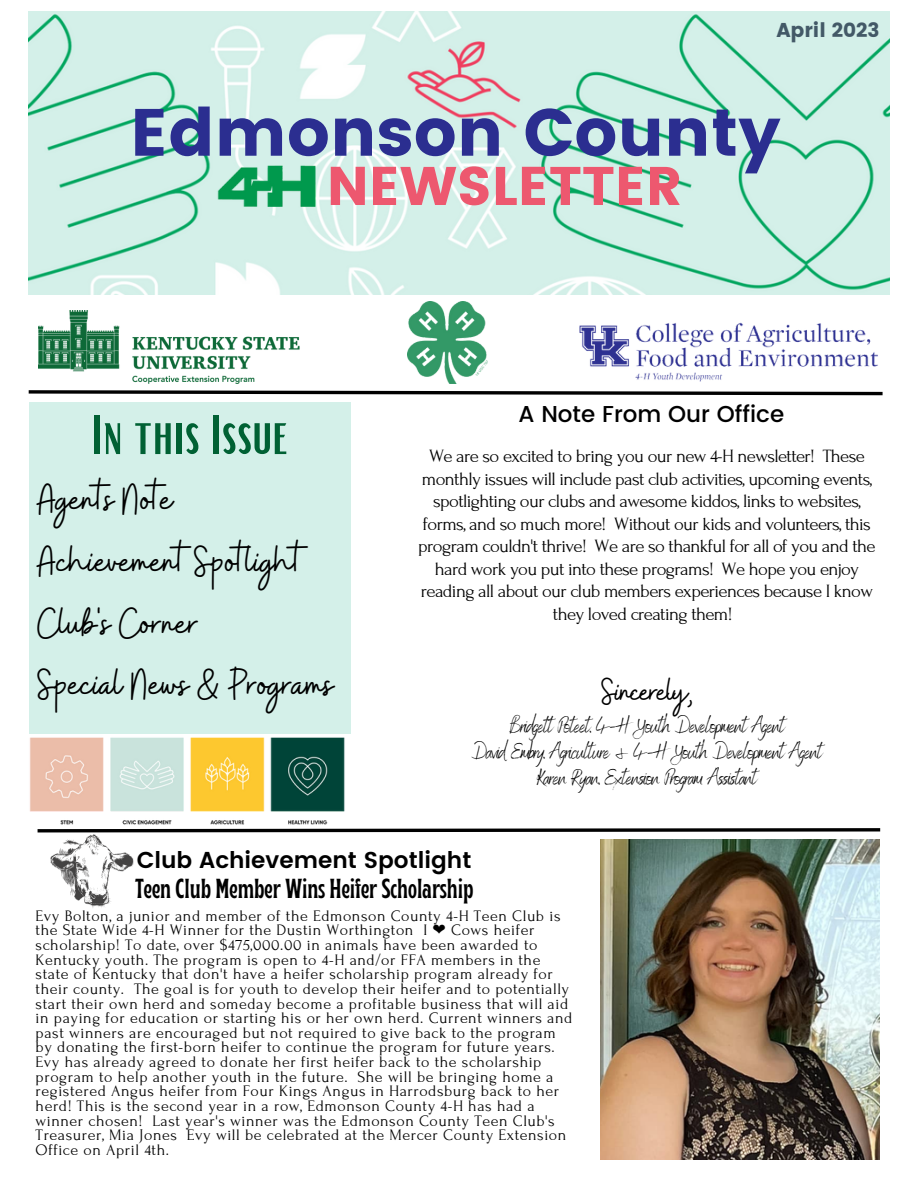
<style>
.page{position:relative;width:918px;height:1188px;background:#fff}
.page>*{position:absolute;margin:0;border:0;box-sizing:border-box;transform-origin:0 0}
.t1{font:66.45px "Poppins";color:#2b2e90}
.t2{font:54.3px "Poppins";color:#ed586f}
.t3{font:53.25px "Bright";color:#006134}
.t4{font:44.25px/61.8px "Buffalo";color:#000}
.t5{font:38.25px "Buffalo";letter-spacing:-.035em;color:#000}
.t6{font:700 condensed 27.45px "Brice";color:#000}
.t7{font:600 22.95px "Poppins";color:#000}
.t8{font:500 22.95px "Poppins";color:#000}
.t9{font:21.75px/25.8px "Benedict";letter-spacing:-.035em;color:#000;text-align:center}
.t10{font:19.95px "Poppins";color:#435967}
.t11{font:18.75px/22.5px "Forum";letter-spacing:-.035em;color:#000;text-align:center}
.t12{font:16.05px/14.7px "Forum";letter-spacing:.035em;color:#000}
.s1{font-family:"DejaVu Sans"}
</style>
<div class="page">
<div style="left:29px;top:402px;width:321px;height:331px;background:#d4f0e9"></div>
<svg style="left:28px;top:390px;width:855px;height:6px"></svg>
<svg style="left:37px;top:828px;width:844px;height:5px"></svg>
<img style="left:29px;top:11px;width:860px;height:284px">
<img style="left:579px;top:322px;width:299px;height:60px">
<img style="left:408px;top:302px;width:80px;height:82px">
<img style="left:172px;top:141px;width:196px;height:98px">
<img style="left:39px;top:311px;width:261px;height:73px">
<img style="left:29px;top:733px;width:322px;height:92px">
<img style="left:600px;top:839px;width:279px;height:321px">
<img style="left:50px;top:835px;width:83px;height:73px">
<p class="t10" style="left:776px;top:18px;width:105px">April 2023</p>
<h1 class="t1" style="left:130px;top:94px;width:652px">Edmonson County</h1>
<h2 class="t2" style="left:327px;top:155px;width:357px">NEWSLETTER</h2>
<h3 class="t3" style="left:92px;top:401px;width:198px">In this Issue</h3>
<h3 class="t4" style="left:38px;top:471px;width:297px">Agents Note<br>Achievement Spotlight<br>Club's Corner<br>Special News &amp; Programs</h3>
<h3 class="t8" style="left:518px;top:400px;width:267px">A Note From Our Office</h3>
<p class="t11" style="left:418px;top:445px;width:459px">We are so excited to bring you our new 4-H newsletter! These monthly issues will include past club activities, upcoming events, spotlighting our clubs and awesome kiddos, links to websites, forms, and so much more! Without our kids and volunteers, this program couldn't thrive! We are so thankful for all of you and the hard work you put into these programs! We hope you enjoy reading all about our club members experiences because I know they loved creating them!</p>
<h3 class="t5" style="left:601px;top:667px;width:93px">Sincerely,</h3>
<h3 class="t9" style="left:472px;top:712px;width:352px">Bridgett Poteet, 4-H Youth Development Agent<br>David Embry, Agriculture &amp; 4-H Youth Development Agent<br>Karen Ryan, Extension Program Assistant</h3>
<h3 class="t7" style="left:137px;top:847px;width:336px">Club Achievement Spotlight</h3>
<h3 class="t6" style="left:135px;top:877px;width:340px">Teen Club Member Wins Heifer Scholarship</h3>
<p class="t12" style="left:36px;top:909px;width:538px">Evy Bolton, a junior and member of the Edmonson County 4-H Teen Club is the State Wide 4-H Winner for the Dustin Worthington I <span class="s1">❤️</span> Cows heifer scholarship! To date, over $475,000.00 in animals have been awarded to Kentucky youth. The program is open to 4-H and/or FFA members in the state of Kentucky that don't have a heifer scholarship program already for their county. The goal is for youth to develop their heifer and to potentially start their own herd and someday become a profitable business that will aid in paying for education or starting his or her own herd. Current winners and past winners are encouraged but not required to give back to the program by donating the first-born heifer to continue the program for future years.<br>Evy has already agreed to donate her first heifer back to the scholarship program to help another youth in the future. She will be bringing home a registered Angus heifer from Four Kings Angus in Harrodsburg back to her herd! This is the second year in a row, Edmonson County 4-H has had a winner chosen! Last year's winner was the Edmonson County Teen Club's Treasurer, Mia Jones Evy will be celebrated at the Mercer County Extension Office on April 4th.</p>
</div>
